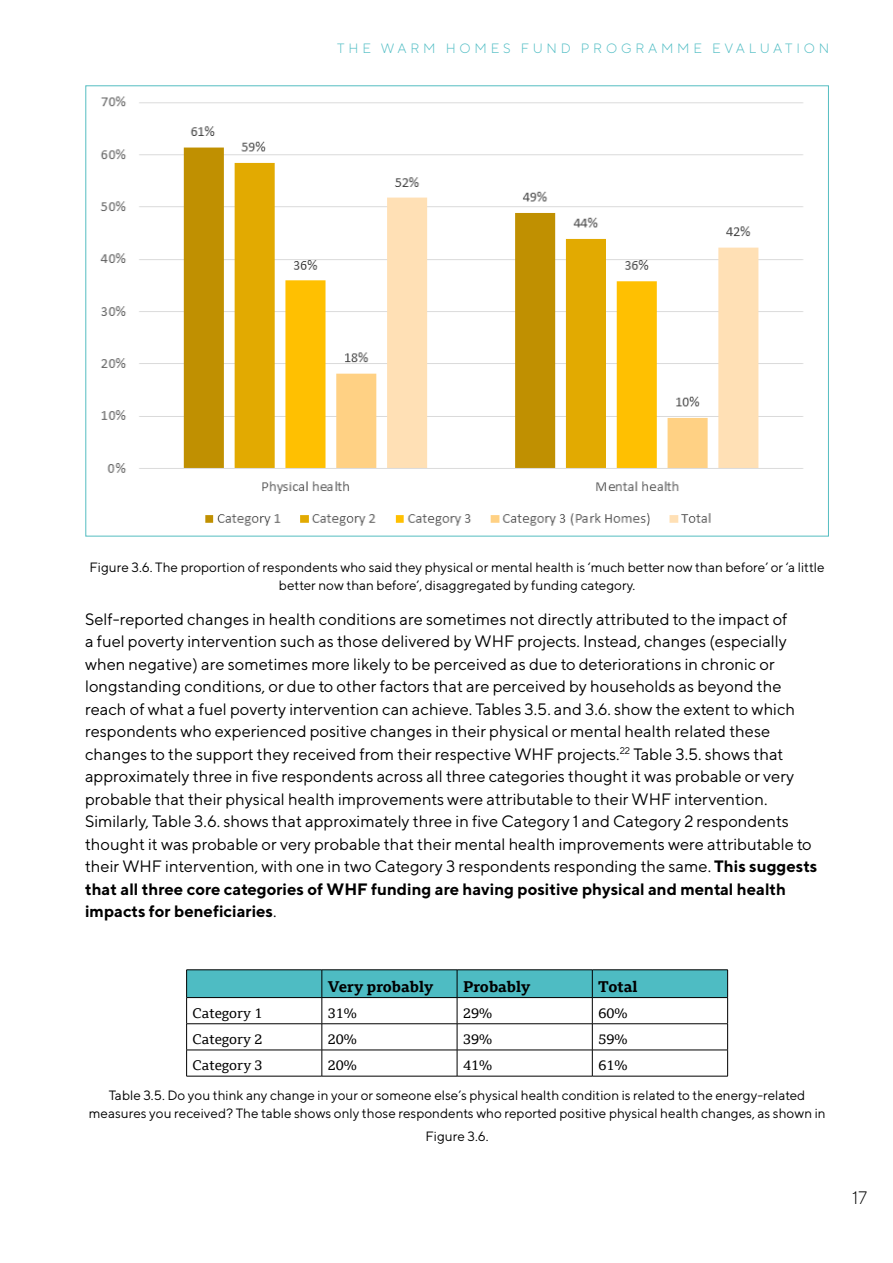
<style>
.page{position:relative;width:893px;height:1263px;background:#fff}
.page>*{position:absolute;margin:0;border:0;box-sizing:border-box;transform-origin:0 0}
.t1{font:300 18px "TT Norms";color:#000}
.t2{font:16.5px/22.5px "TT Norms";color:#000}
.t3{font:700 15px "BBC Reith Serif App";color:#000}
.t4{font:13.5px/18px "TT Norms";color:#000;text-align:center}
.t5{font:13.5px "BBC Reith Serif App";color:#000}
.t6{font:300 13.5px "TT Norms";letter-spacing:.28em;color:#4ebcc3}
.s1{font-weight:700}
</style>
<div class="page">
<hr style="left:186px;top:1076px;width:136px;height:1px;background:#000">
<hr style="left:322px;top:1076px;width:135px;height:1px;background:#000">
<hr style="left:457px;top:1076px;width:135px;height:1px;background:#000">
<hr style="left:592px;top:1076px;width:136px;height:1px;background:#000">
<hr style="left:186px;top:969px;width:136px;height:1px;background:#000">
<hr style="left:322px;top:969px;width:135px;height:1px;background:#000">
<hr style="left:457px;top:969px;width:135px;height:1px;background:#000">
<hr style="left:592px;top:969px;width:136px;height:1px;background:#000">
<svg style="left:186px;top:970px;width:542px;height:106px"></svg>
<hr style="left:592px;top:997px;width:136px;height:1px;background:#000">
<img style="left:98px;top:96px;width:716px;height:441px">
<p class="t6" style="left:337px;top:40px;width:493px">THE WARM HOMES FUND PROGRAMME EVALUATION</p>
<p class="t4" style="left:90px;top:558px;width:736px">Figure 3.6. The proportion of respondents who said they physical or mental health is ‘much better now than before’ or ‘a little better now than before’, disaggregated by funding category.</p>
<p class="t2" style="left:85px;top:607px;width:734px">Self-reported changes in health conditions are sometimes not directly attributed to the impact of<br>a fuel poverty intervention such as those delivered by WHF projects. Instead, changes (especially when negative) are sometimes more likely to be perceived as due to deteriorations in chronic or longstanding conditions, or due to other factors that are perceived by households as beyond the reach of what a fuel poverty intervention can achieve. Tables 3.5. and 3.6. show the extent to which respondents who experienced positive changes in their physical or mental health related these changes to the support they received from their respective WHF projects.<sup>22</sup> Table 3.5. shows that approximately three in five respondents across all three categories thought it was probable or very probable that their physical health improvements were attributable to their WHF intervention.<br>Similarly, Table 3.6. shows that approximately three in five Category 1 and Category 2 respondents thought it was probable or very probable that their mental health improvements were attributable to their WHF intervention, with one in two Category 3 respondents responding the same. <span class="s1">This suggests that all three core categories of WHF funding are having positive physical and mental health impacts for beneficiaries</span>.</p>
<p class="t3" style="left:328px;top:976px;width:107px">Very probably</p>
<p class="t3" style="left:463px;top:976px;width:69px">Probably</p>
<p class="t3" style="left:598px;top:976px;width:41px">Total</p>
<p class="t5" style="left:193px;top:1004px;width:72px">Category 1</p>
<p class="t5" style="left:328px;top:1004px;width:31px">31%</p>
<p class="t5" style="left:463px;top:1004px;width:31px">29%</p>
<p class="t5" style="left:598px;top:1004px;width:31px">60%</p>
<p class="t5" style="left:193px;top:1030px;width:72px">Category 2</p>
<p class="t5" style="left:328px;top:1030px;width:31px">20%</p>
<p class="t5" style="left:463px;top:1030px;width:31px">39%</p>
<p class="t5" style="left:598px;top:1030px;width:31px">59%</p>
<p class="t5" style="left:193px;top:1057px;width:72px">Category 3</p>
<p class="t5" style="left:328px;top:1057px;width:31px">20%</p>
<p class="t5" style="left:463px;top:1057px;width:31px">41%</p>
<p class="t5" style="left:598px;top:1057px;width:31px">61%</p>
<p class="t4" style="left:89px;top:1086px;width:738px">Table 3.5. Do you think any change in your or someone else’s physical health condition is related to the energy-related measures you received? The table shows only those respondents who reported positive physical health changes, as shown in</p>
<p class="t4" style="left:426px;top:1127px;width:65px">Figure 3.6.</p>
<p class="t1" style="left:852px;top:1186px;width:16px">17</p>
</div>
